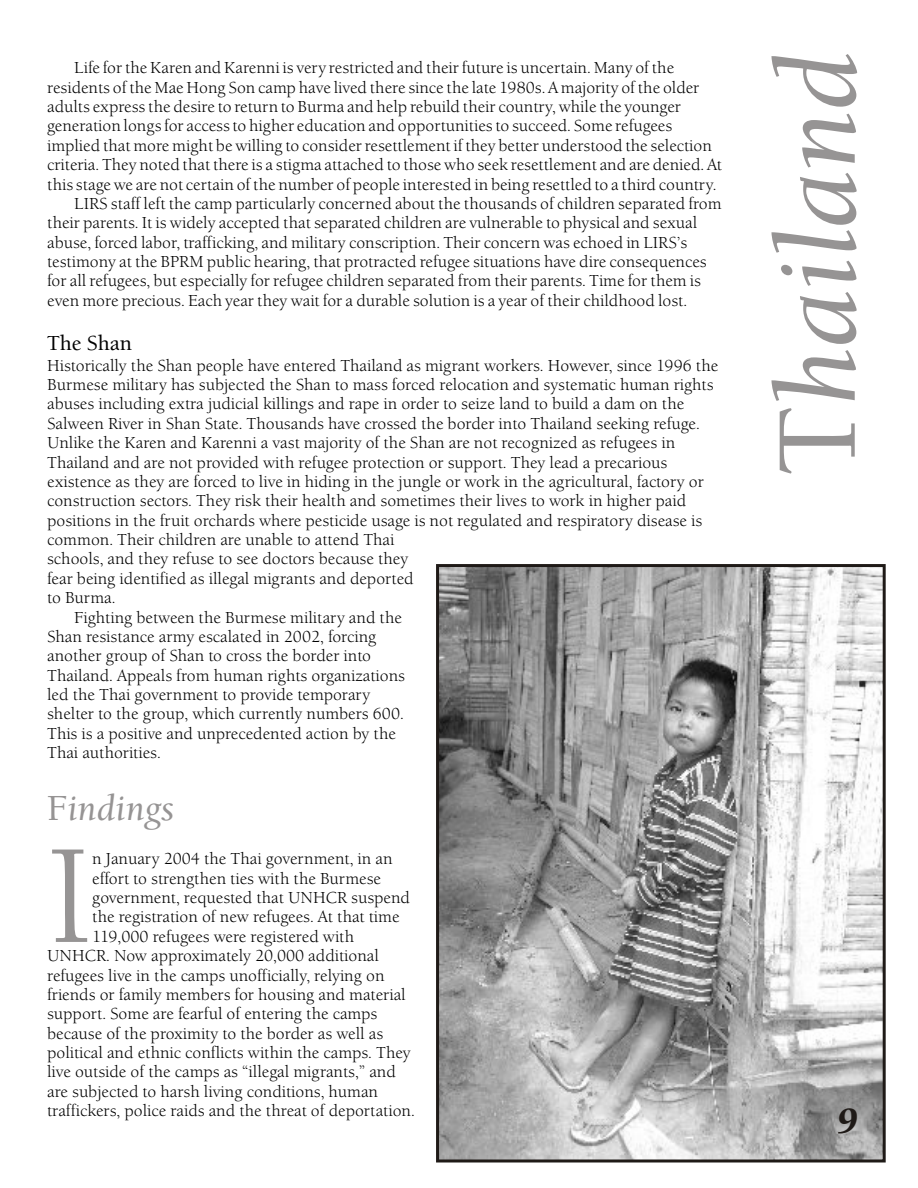
<style>
.page{position:relative;width:918px;height:1188px;background:#fff}
.page>*{position:absolute;margin:0;border:0;box-sizing:border-box;transform-origin:0 0}
.t1{font:138.45px "Berkeley Old ITC";color:#969494}
.t2{font:italic 112.5px "Berkeley Old Md ITC";color:#969494}
.t3{font:italic 36px "Berkeley Old Md ITC";color:#969494}
.t4{font:italic 900 36px "Berkeley Old Md ITC";color:#1f1a17}
.t5{font:21px "Berkeley Old Md ITC";color:#000}
.t6{font:16.5px "Berkeley Old ITC";color:#000}
.s1{font-style:normal}
</style>
<div class="page">
<img style="left:440px;top:568px;width:442px;height:591px">
<div style="left:436px;top:564px;width:450px;height:599px;border:3px solid #1f1a17"></div>
<p class="t6" style="left:74px;top:61px;width:602px">Life for the Karen and Karenni is very restricted and their future is uncertain. Many of the</p>
<p class="t6" style="left:47px;top:81px;width:654px">residents of the Mae Hong Son camp have lived there since the late 1980s. A majority of the older</p>
<p class="t6" style="left:47px;top:100px;width:635px">adults express the desire to return to Burma and help rebuild their country, while the younger</p>
<p class="t6" style="left:47px;top:119px;width:627px">generation longs for access to higher education and opportunities to succeed. Some refugees</p>
<p class="t6" style="left:47px;top:139px;width:666px">implied that more might be willing to consider resettlement if they better understood the selection</p>
<p class="t6" style="left:47px;top:158px;width:676px">criteria. They noted that there is a stigma attached to those who seek resettlement and are denied. At</p>
<p class="t6" style="left:47px;top:178px;width:671px">this stage we are not certain of the number of people interested in being resettled to a third country.</p>
<p class="t6" style="left:74px;top:197px;width:649px">LIRS staff left the camp particularly concerned about the thousands of children separated from</p>
<p class="t6" style="left:47px;top:216px;width:652px">their parents. It is widely accepted that separated children are vulnerable to physical and sexual</p>
<p class="t6" style="left:47px;top:236px;width:642px">abuse, forced labor, trafficking, and military conscription. Their concern was echoed in LIRS’s</p>
<p class="t6" style="left:47px;top:255px;width:661px">testimony at the BPRM public hearing, that protracted refugee situations have dire consequences</p>
<p class="t6" style="left:47px;top:274px;width:655px">for all refugees, but especially for refugee children separated from their parents. Time for them is</p>
<p class="t6" style="left:47px;top:294px;width:642px">even more precious. Each year they wait for a durable solution is a year of their childhood lost.</p>
<p class="t5" style="left:47px;top:335px;width:86px">The Shan</p>
<p class="t6" style="left:47px;top:359px;width:673px">Historically the Shan people have entered Thailand as migrant workers. However, since 1996 the</p>
<p class="t6" style="left:47px;top:378px;width:668px">Burmese military has subjected the Shan to mass forced relocation and systematic human rights</p>
<p class="t6" style="left:47px;top:397px;width:639px">abuses including extra judicial killings and rape in order to seize land to build a dam on the</p>
<p class="t6" style="left:47px;top:417px;width:654px">Salween River in Shan State. Thousands have crossed the border into Thailand seeking refuge.</p>
<p class="t6" style="left:47px;top:436px;width:630px">Unlike the Karen and Karenni a vast majority of the Shan are not recognized as refugees in</p>
<p class="t6" style="left:47px;top:455px;width:622px">Thailand and are not provided with refugee protection or support. They lead a precarious</p>
<p class="t6" style="left:47px;top:475px;width:658px">existence as they are forced to live in hiding in the jungle or work in the agricultural, factory or</p>
<p class="t6" style="left:47px;top:494px;width:641px">construction sectors. They risk their health and sometimes their lives to work in higher paid</p>
<p class="t6" style="left:47px;top:514px;width:657px">positions in the fruit orchards where pesticide usage is not regulated and respiratory disease is</p>
<p class="t6" style="left:47px;top:533px;width:349px">common. Their children are unable to attend Thai</p>
<p class="t6" style="left:47px;top:552px;width:363px">schools, and they refuse to see doctors because they</p>
<p class="t6" style="left:47px;top:572px;width:368px">fear being identified as illegal migrants and deported</p>
<p class="t6" style="left:47px;top:591px;width:70px">to Burma.</p>
<p class="t6" style="left:74px;top:610px;width:329px">Fighting between the Burmese military and the</p>
<p class="t6" style="left:47px;top:630px;width:331px">Shan resistance army escalated in 2002, forcing</p>
<p class="t6" style="left:47px;top:649px;width:326px">another group of Shan to cross the border into</p>
<p class="t6" style="left:47px;top:669px;width:359px">Thailand. Appeals from human rights organizations</p>
<p class="t6" style="left:47px;top:688px;width:325px">led the Thai government to provide temporary</p>
<p class="t6" style="left:47px;top:707px;width:358px">shelter to the group, which currently numbers 600.</p>
<p class="t6" style="left:47px;top:727px;width:350px">This is a positive and unprecedented action by the</p>
<p class="t6" style="left:47px;top:746px;width:115px">Thai authorities.</p>
<h3 class="t3" style="left:47px;top:794px;width:129px"><span class="s1">F</span>indings</h3>
<h1 class="t1" style="left:47px;top:841px;width:47px">I</h1>
<p class="t6" style="left:92px;top:852px;width:302px">n January 2004 the Thai government, in an</p>
<p class="t6" style="left:92px;top:872px;width:290px">effort to strengthen ties with the Burmese</p>
<p class="t6" style="left:92px;top:891px;width:319px">government, requested that UNHCR suspend</p>
<p class="t6" style="left:92px;top:910px;width:309px">the registration of new refugees. At that time</p>
<p class="t6" style="left:92px;top:930px;width:264px">119,000 refugees were registered with</p>
<p class="t6" style="left:47px;top:949px;width:333px">UNHCR. Now approximately 20,000 additional</p>
<p class="t6" style="left:47px;top:969px;width:339px">refugees live in the camps unofficially, relying on</p>
<p class="t6" style="left:47px;top:988px;width:360px">friends or family members for housing and material</p>
<p class="t6" style="left:47px;top:1007px;width:332px">support. Some are fearful of entering the camps</p>
<p class="t6" style="left:47px;top:1027px;width:338px">because of the proximity to the border as well as</p>
<p class="t6" style="left:47px;top:1046px;width:365px">political and ethnic conflicts within the camps. They</p>
<p class="t6" style="left:47px;top:1065px;width:350px">live outside of the camps as “illegal migrants,” and</p>
<p class="t6" style="left:47px;top:1085px;width:333px">are subjected to harsh living conditions, human</p>
<p class="t6" style="left:47px;top:1104px;width:369px">traffickers, police raids and the threat of deportation.</p>
<h2 class="t2" style="left:773px;top:475px;width:424px;rotate:-90deg"><span class="s1">T</span>hailand</h2>
<h3 class="t4" style="left:837px;top:1107px;width:22px">9</h3>
</div>
